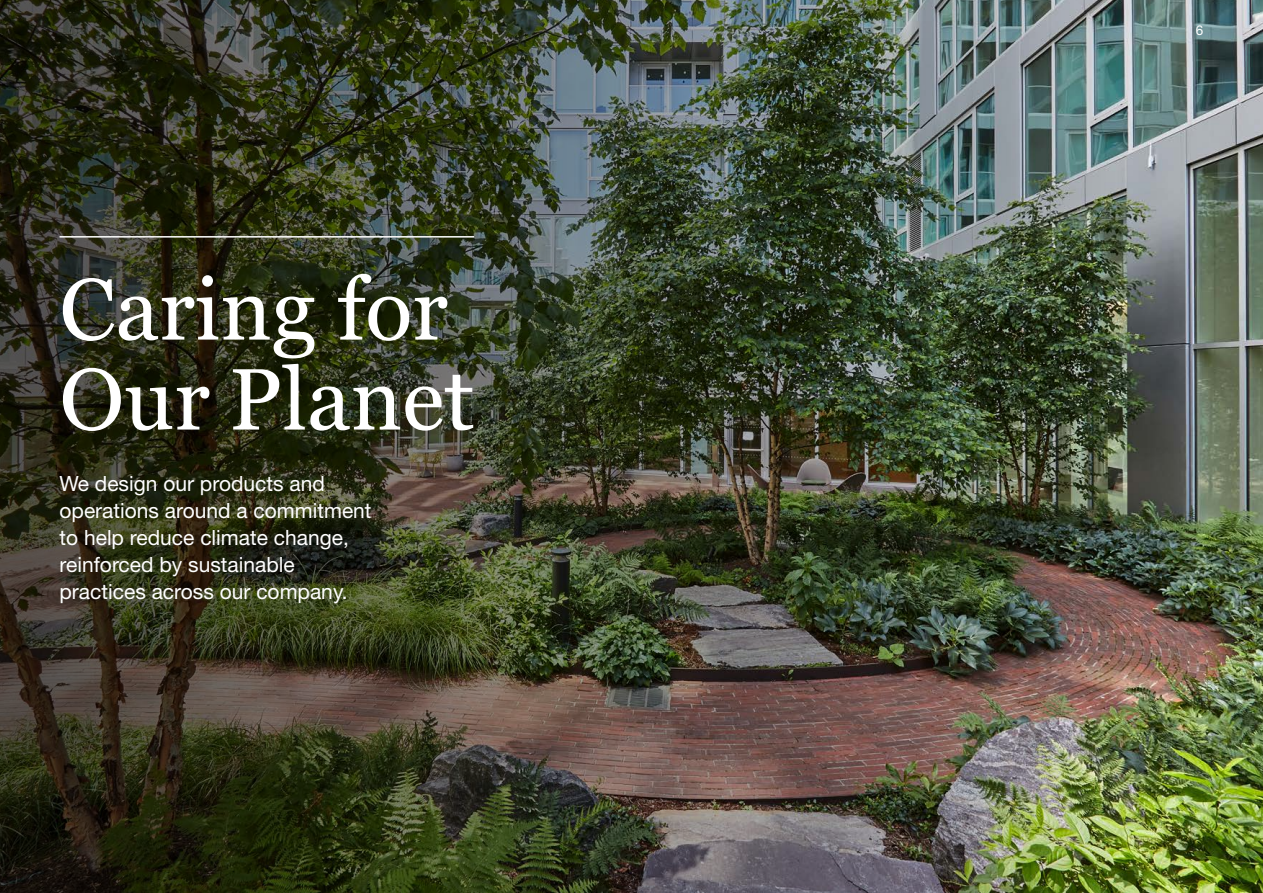
<style>
.page{position:relative;width:1263px;height:893px;background:#fff}
.page>*{position:absolute;margin:0;border:0;box-sizing:border-box;transform-origin:0 0}
.t1{font:87px/90px "Georgia";color:#fff}
.t2{font:21px/27px "Helvetica Neue LT Pro";color:#fff}
.t3{font:13.5px "Helvetica Neue LT Pro";color:#fff}
</style>
<div class="page">
<img style="left:1128px;top:0;width:135px;height:893px">
<img style="left:0;top:0;width:1128px;height:893px">
<hr style="left:60px;top:236px;width:414px;height:2px;background:#fff">
<h1 class="t1" style="left:60px;top:261px;width:416px">Caring for<br>Our Planet</h1>
<p class="t2" style="left:60px;top:470px;width:314px">We design our products and operations around a commitment to help reduce climate change, reinforced by sustainable practices across our company.</p>
<p class="t3" style="left:1196px;top:21px;width:9px">6</p>
</div>
